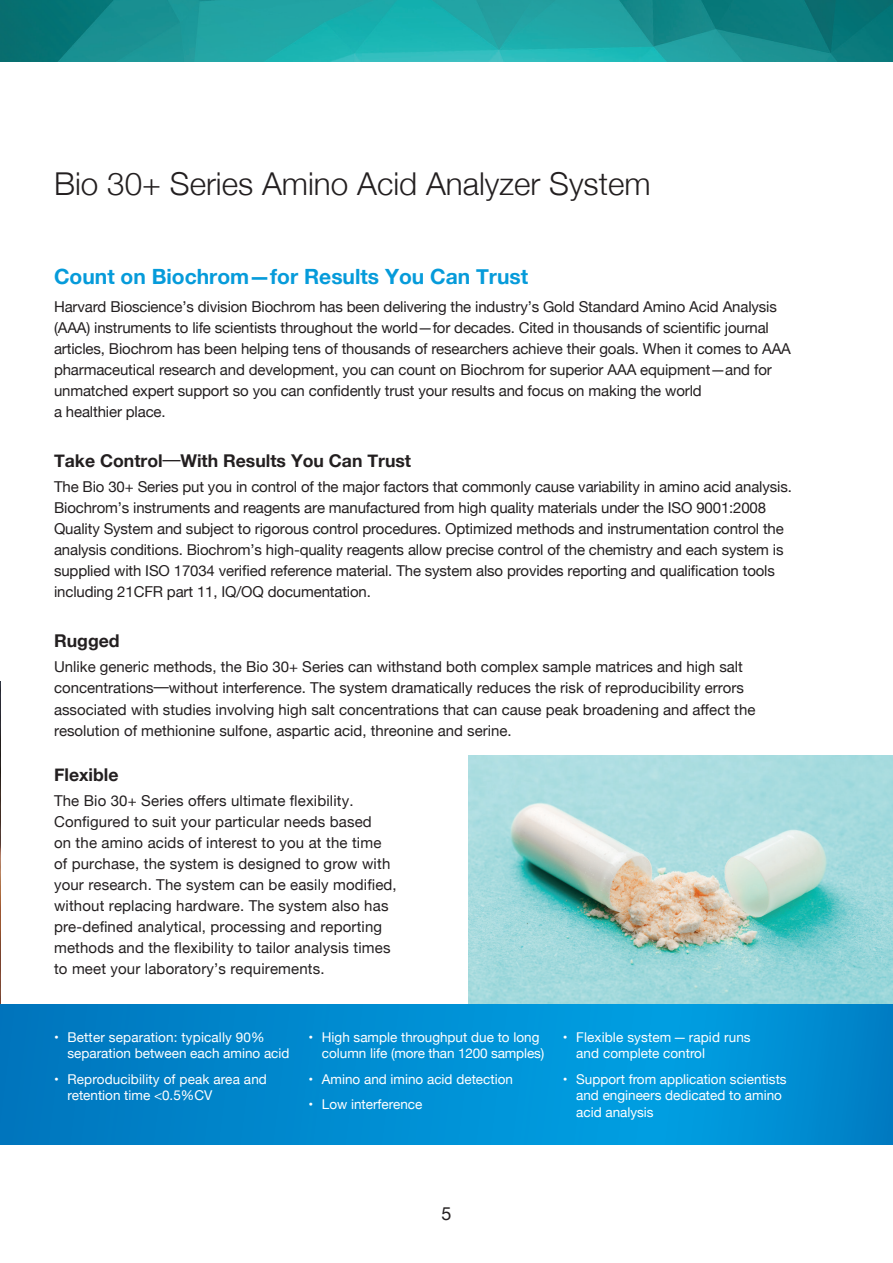
<style>
.page{position:relative;width:893px;height:1263px;background:#fff}
.page>*{position:absolute;margin:0;border:0;box-sizing:border-box;transform-origin:0 0}
.t1{font:300 31.5px "Helvetica Neue";color:#231f20}
.t2{font:700 21px "Helvetica Neue";color:#069bda}
.t3{font:18px "Helvetica Neue";color:#231f20}
.t4{font:700 17.7px "Helvetica Neue";color:#231f20}
.t5{font:15px/21px "Helvetica Neue";letter-spacing:-.01em;color:#231f20}
.t6{font:15px/21px "Helvetica Neue";letter-spacing:.01em;color:#231f20}
.t7{font:13.5px/16.5px "Helvetica Neue";color:#fff}
</style>
<div class="page">
<img style="left:468px;top:755px;width:425px;height:250px">
<img style="left:0;top:682px;width:1px;height:323px">
<svg style="left:0;top:1005px;width:893px;height:140px;background:#008bd0"></svg>
<img style="left:0;top:0;width:893px;height:62px">
<h1 class="t1" style="left:54px;top:159px;width:598px">Bio 30+ Series Amino Acid Analyzer System</h1>
<h2 class="t2" style="left:54px;top:260px;width:476px">Count on Biochrom—for Results You Can Trust</h2>
<p class="t5" style="left:54px;top:297px;width:738px">Harvard Bioscience’s division Biochrom has been delivering the industry’s Gold Standard Amino Acid Analysis (AAA) instruments to life scientists throughout the world—for decades. Cited in thousands of scientific journal articles, Biochrom has been helping tens of thousands of researchers achieve their goals. When it comes to AAA pharmaceutical research and development, you can count on Biochrom for superior AAA equipment—and for unmatched expert support so you can confidently trust your results and focus on making the world<br>a healthier place.</p>
<p class="t4" style="left:54px;top:447px;width:359px">Take Control─With Results You Can Trust</p>
<p class="t5" style="left:54px;top:477px;width:739px">The Bio 30+ Series put you in control of the major factors that commonly cause variability in amino acid analysis.<br>Biochrom’s instruments and reagents are manufactured from high quality materials under the ISO 9001:2008<br>Quality System and subject to rigorous control procedures. Optimized methods and instrumentation control the analysis conditions. Biochrom’s high-quality reagents allow precise control of the chemistry and each system is supplied with ISO 17034 verified reference material. The system also provides reporting and qualification tools including 21CFR part 11, IQ/OQ documentation.</p>
<p class="t4" style="left:54px;top:627px;width:67px">Rugged</p>
<p class="t5" style="left:54px;top:657px;width:703px">Unlike generic methods, the Bio 30+ Series can withstand both complex sample matrices and high salt concentrations─without interference. The system dramatically reduces the risk of reproducibility errors associated with studies involving high salt concentrations that can cause peak broadening and affect the resolution of methionine sulfone, aspartic acid, threonine and serine.</p>
<p class="t4" style="left:54px;top:760px;width:66px">Flexible</p>
<p class="t6" style="left:54px;top:791px;width:344px">The Bio 30+ Series offers ultimate flexibility.<br>Configured to suit your particular needs based<br>on the amino acids of interest to you at the time of purchase, the system is designed to grow with your research. The system can be easily modified, without replacing hardware. The system also has pre-defined analytical, processing and reporting methods and the flexibility to tailor analysis times to meet your laboratory’s requirements.</p>
<p class="t7" style="left:68px;top:1029px;width:224px;text-indent:-14px">• Better separation: typically 90% separation between each amino acid</p>
<p class="t7" style="left:68px;top:1071px;width:201px;text-indent:-14px">• Reproducibility of peak area and retention time &lt;0.5%CV</p>
<p class="t7" style="left:322px;top:1029px;width:224px;text-indent:-14px">• High sample throughput due to long column life (more than 1200 samples)</p>
<p class="t7" style="left:308px;top:1071px;width:206px">• Amino and imino acid detection</p>
<p class="t7" style="left:308px;top:1097px;width:115px">• Low interference</p>
<p class="t7" style="left:576px;top:1029px;width:176px;text-indent:-14px">• Flexible system—rapid runs and complete control</p>
<p class="t7" style="left:576px;top:1071px;width:212px;text-indent:-14px">• Support from application scientists and engineers dedicated to amino acid analysis</p>
<p class="t3" style="left:441px;top:1201px;width:12px">5</p>
</div>
